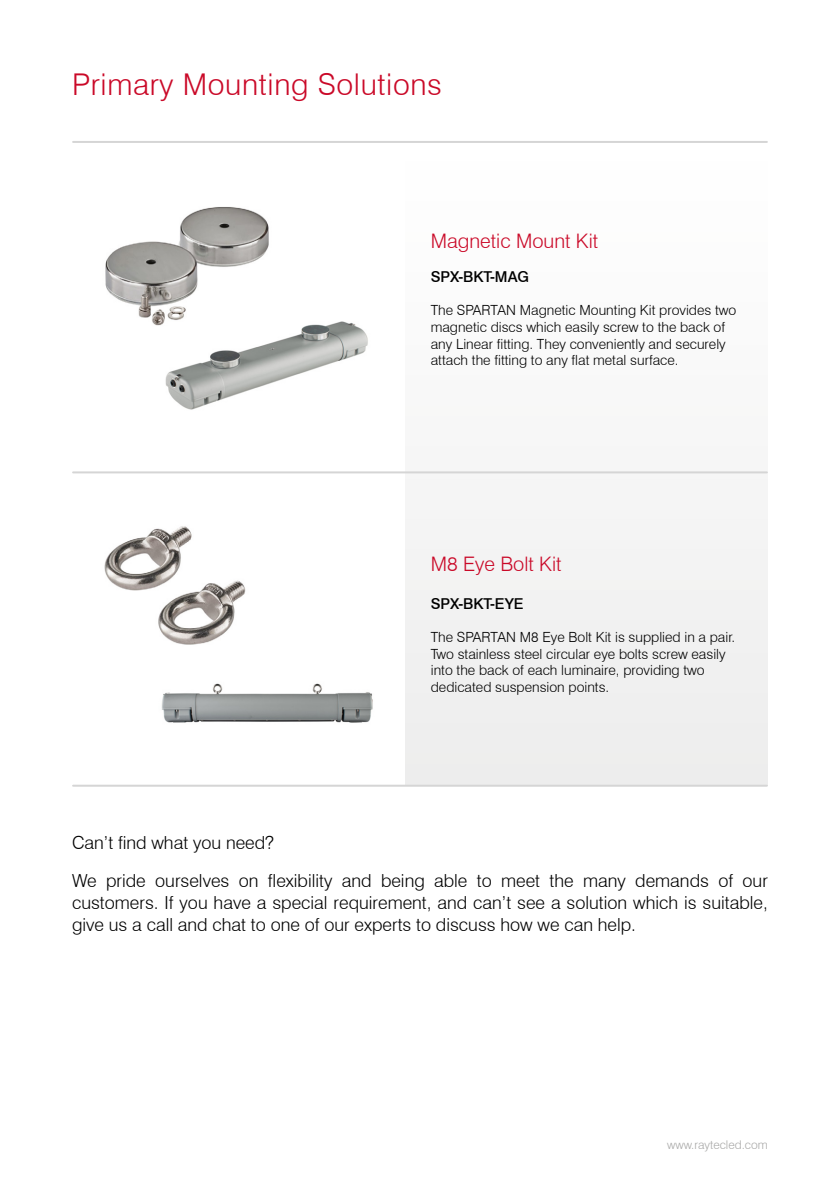
<style>
.page{position:relative;width:840px;height:1191px;background:#fff}
.page>*{position:absolute;margin:0;border:0;box-sizing:border-box;transform-origin:0 0}
.t1{font:300 30px "Swiss 721 BT";letter-spacing:.02em;color:#ca0928}
.t2{font:300 20px "Swiss 721 BT";color:#ca0928}
.t3{font:300 18px/38.2px "Swiss 721 BT";color:#000}
.t4{font:500 15px "Swiss 721 BT";color:#000}
.t5{font:300 14px/16.8px "Swiss 721 BT";color:#000}
.t6{font:300 12px "Swiss 721 BT";color:#a8a8a7}
</style>
<div class="page">
<div style="left:405px;top:143px;width:362px;height:642px;background:#f6f6f6"></div>
<hr style="left:73px;top:471px;width:693px;height:2px;background:#d5d5d5">
<hr style="left:73px;top:784px;width:693px;height:2px;background:#d5d5d5">
<hr style="left:73px;top:141px;width:693px;height:2px;background:#d5d5d5">
<img style="left:165px;top:321px;width:203px;height:89px">
<img style="left:105px;top:207px;width:189px;height:125px">
<img style="left:104px;top:526px;width:142px;height:119px">
<img style="left:161px;top:683px;width:212px;height:40px">
<h1 class="t1" style="left:72px;top:66px;width:371px">Primary Mounting Solutions</h1>
<h2 class="t2" style="left:430px;top:229px;width:169px">Magnetic Mount Kit</h2>
<p class="t4" style="left:430px;top:267px;width:100px">SPX-BKT-MAG</p>
<p class="t5" style="left:430px;top:301px;width:307px">The SPARTAN Magnetic Mounting Kit provides two magnetic discs which easily screw to the back of any Linear fitting. They conveniently and securely attach the fitting to any flat metal surface.</p>
<h2 class="t2" style="left:430px;top:551px;width:132px">M8 Eye Bolt Kit</h2>
<p class="t4" style="left:430px;top:594px;width:94px">SPX-BKT-EYE</p>
<p class="t5" style="left:430px;top:628px;width:306px">The SPARTAN M8 Eye Bolt Kit is supplied in a pair.<br>Two stainless steel circular eye bolts screw easily into the back of each luminaire, providing two dedicated suspension points.</p>
<p class="t3" style="left:72px;top:823px;width:697px">Can’t find what you need?<br>We pride ourselves on flexibility and being able to meet the many demands of our</p>
<p class="t3" style="left:72px;top:891px;width:697px;line-height:22px">customers. If you have a special requirement, and can’t see a solution which is suitable, give us a call and chat to one of our experts to discuss how we can help.</p>
<p class="t6" style="left:666px;top:1137px;width:102px">www.raytecled.com</p>
</div>
